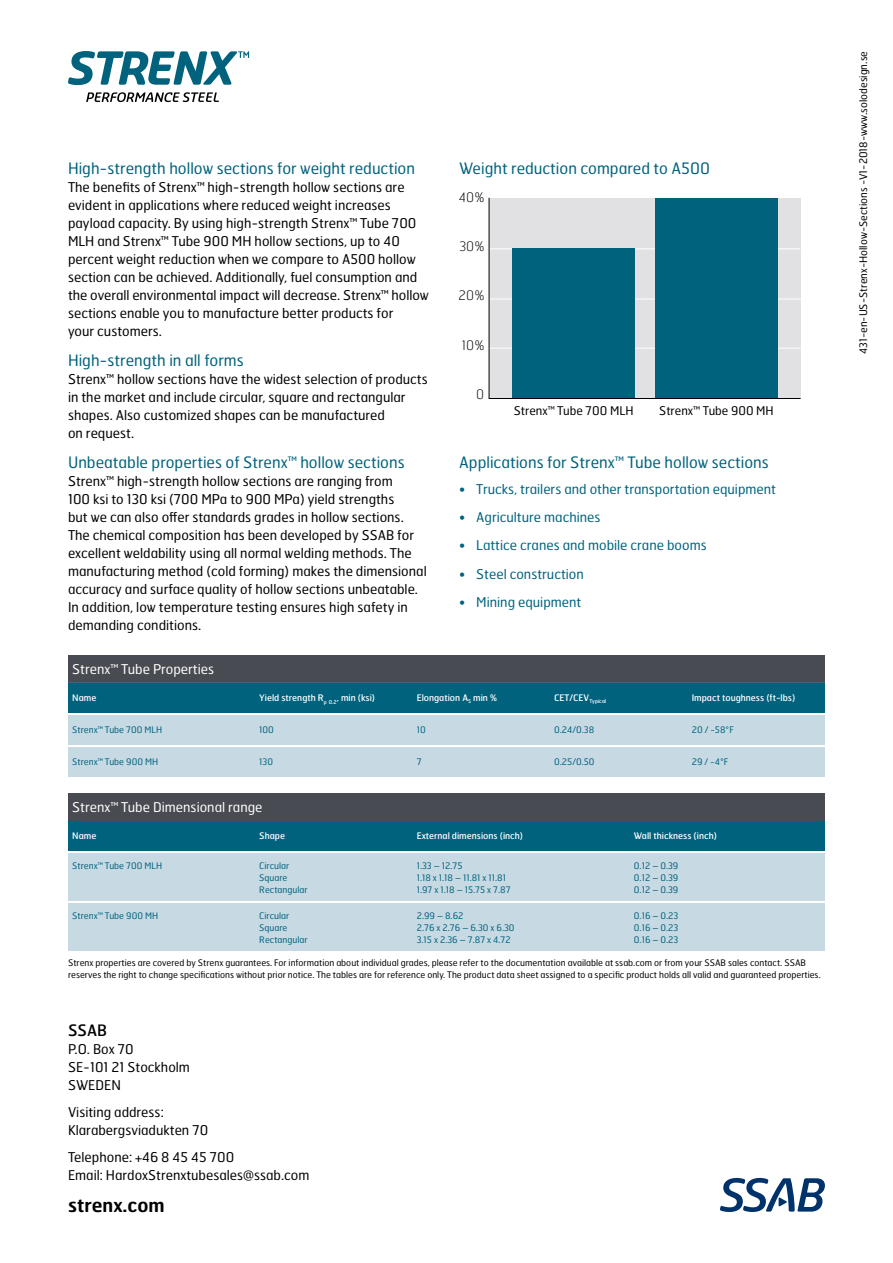
<style>
.page{position:relative;width:893px;height:1263px;background:#fff}
.page>*{position:absolute;margin:0;border:0;box-sizing:border-box;transform-origin:0 0}
.t1{font:600 18.75px "Hermes FB";color:#000}
.S___Body_Title_10_5{font:15.75px "Hermes FB";color:#00627d}
.S___Body_Title_10_5-2{font:15.75px "Hermes FB";color:#000}
.S___Body_Copy_9{font:13.5px/18px "Hermes FB";color:#000}
.S___Bullet_9{font:13.5px "Hermes FB";color:#00627d}
.t2{font:13.5px "Hermes FB";color:#fff}
.t3{font:100 13.05px "Hermes FB";color:#000}
.S___Body_Copy_9-2{font:12px "Hermes FB";color:#000}
.t4{font:10.5px "Hermes FB";color:#000}
.S___Caption{font:9px/12px "Hermes FB";color:#000}
.t5{font:9px/12px "Hermes FB";color:#00627d}
.t6{font:9px "Hermes FB";color:#fff}
</style>
<div class="page">
<svg style="left:720px;top:1178px;width:105px;height:34px"></svg>
<svg style="left:86px;top:92px;width:133px;height:10px"></svg>
<svg style="left:68px;top:51px;width:181px;height:34px"></svg>
<svg style="left:488px;top:197px;width:313px;height:202px;background:#46889c"></svg>
<div style="left:68px;top:821px;width:187px;height:30px;background:#00627d"></div>
<div style="left:68px;top:793px;width:757px;height:28px;background:#494b52"></div>
<div style="left:412px;top:821px;width:218px;height:30px;background:#00627d"></div>
<div style="left:255px;top:821px;width:157px;height:30px;background:#00627d"></div>
<div style="left:255px;top:853px;width:157px;height:48px;background:#c7dae4"></div>
<div style="left:255px;top:903px;width:157px;height:48px;background:#c7dae4"></div>
<div style="left:630px;top:853px;width:195px;height:48px;background:#c7dae4"></div>
<div style="left:630px;top:903px;width:195px;height:48px;background:#c7dae4"></div>
<div style="left:412px;top:853px;width:218px;height:48px;background:#c7dae4"></div>
<div style="left:412px;top:903px;width:218px;height:48px;background:#c7dae4"></div>
<div style="left:68px;top:853px;width:187px;height:48px;background:#c7dae4"></div>
<div style="left:68px;top:903px;width:187px;height:48px;background:#c7dae4"></div>
<div style="left:630px;top:821px;width:195px;height:30px;background:#00627d"></div>
<div style="left:68px;top:682px;width:187px;height:31px;background:#00627d"></div>
<div style="left:68px;top:655px;width:757px;height:27px;background:#494b52"></div>
<div style="left:412px;top:682px;width:138px;height:31px;background:#00627d"></div>
<div style="left:255px;top:682px;width:157px;height:31px;background:#00627d"></div>
<div style="left:255px;top:715px;width:157px;height:30px;background:#c7dae4"></div>
<div style="left:255px;top:747px;width:157px;height:29px;background:#c7dae4"></div>
<div style="left:550px;top:715px;width:137px;height:30px;background:#c7dae4"></div>
<div style="left:550px;top:747px;width:137px;height:29px;background:#c7dae4"></div>
<div style="left:412px;top:715px;width:138px;height:30px;background:#c7dae4"></div>
<div style="left:412px;top:747px;width:138px;height:29px;background:#c7dae4"></div>
<div style="left:687px;top:715px;width:138px;height:30px;background:#c7dae4"></div>
<div style="left:687px;top:747px;width:138px;height:29px;background:#c7dae4"></div>
<div style="left:68px;top:715px;width:187px;height:30px;background:#c7dae4"></div>
<div style="left:68px;top:747px;width:187px;height:29px;background:#c7dae4"></div>
<div style="left:550px;top:682px;width:137px;height:31px;background:#00627d"></div>
<div style="left:687px;top:682px;width:138px;height:31px;background:#00627d"></div>
<p class="S___Body_Title_10_5" style="left:68px;top:158px;width:349px">High-strength hollow sections for weight reduction</p>
<p class="S___Body_Copy_9" style="left:68px;top:177px;width:362px">The benefits of Strenx™ high-strength hollow sections are evident in applications where reduced weight increases payload capacity. By using high-strength Strenx™ Tube 700<br>MLH and Strenx™ Tube 900 MH hollow sections, up to 40 percent weight reduction when we compare to A500 hollow section can be achieved. Additionally, fuel consumption and the overall environmental impact will decrease. Strenx™ hollow sections enable you to manufacture better products for<br>your customers.</p>
<p class="S___Body_Title_10_5" style="left:68px;top:350px;width:177px">High-strength in all forms</p>
<p class="S___Body_Copy_9" style="left:68px;top:369px;width:361px">Strenx™ hollow sections have the widest selection of products in the market and include circular, square and rectangular shapes. Also customized shapes can be manufactured<br>on request.</p>
<p class="S___Body_Title_10_5" style="left:68px;top:452px;width:338px">Unbeatable properties of Strenx™ hollow sections</p>
<p class="S___Body_Copy_9" style="left:68px;top:471px;width:360px">Strenx™ high-strength hollow sections are ranging from<br>100 ksi to 130 ksi (700 MPa to 900 MPa) yield strengths<br>but we can also offer standards grades in hollow sections.<br>The chemical composition has been developed by SSAB for excellent weldability using all normal welding methods. The manufacturing method (cold forming) makes the dimensional accuracy and surface quality of hollow sections unbeatable.<br>In addition, low temperature testing ensures high safety in demanding conditions.</p>
<p class="t2" style="left:72px;top:660px;width:143px">Strenx™ Tube Properties</p>
<p class="S___Body_Title_10_5" style="left:459px;top:158px;width:252px">Weight reduction compared to A500</p>
<p class="t3" style="left:459px;top:189px;width:27px">40%</p>
<p class="t3" style="left:459px;top:238px;width:26px">30%</p>
<p class="t3" style="left:459px;top:287px;width:27px">20%</p>
<p class="t3" style="left:462px;top:337px;width:24px">10%</p>
<p class="t3" style="left:476px;top:386px;width:10px">0</p>
<p class="t3" style="left:513px;top:401px;width:120px">Strenx™ Tube 700 MH</p>
<p class="t3" style="left:658px;top:401px;width:121px">Strenx™ Tube 900 MH</p>
<p class="S___Body_Copy_9-2" style="left:514px;top:403px;width:121px">Strenx™ Tube 700 MLH</p>
<p class="S___Body_Copy_9-2" style="left:659px;top:403px;width:116px">Strenx™ Tube 900 MH</p>
<p class="S___Body_Title_10_5" style="left:459px;top:452px;width:311px">Applications for Strenx™ Tube hollow sections</p>
<p class="S___Bullet_9" style="left:459px;top:480px;width:318px">• Trucks, trailers and other transportation equipment</p>
<p class="S___Bullet_9" style="left:459px;top:509px;width:143px">• Agriculture machines</p>
<p class="S___Bullet_9" style="left:459px;top:537px;width:249px">• Lattice cranes and mobile crane booms</p>
<p class="S___Bullet_9" style="left:459px;top:565px;width:126px">• Steel construction</p>
<p class="S___Bullet_9" style="left:459px;top:593px;width:124px">• Mining equipment</p>
<p class="t6" style="left:72px;top:692px;width:26px">Name</p>
<p class="t5" style="left:72px;top:724px;width:91px">Strenx™ Tube 700 MLH</p>
<p class="t5" style="left:72px;top:756px;width:87px">Strenx™ Tube 900 MH</p>
<p class="t6" style="left:259px;top:692px;width:117px">Yield strength R<sub>p</sub> <sub>0.2</sub>, min (ksi)</p>
<p class="t6" style="left:417px;top:692px;width:82px">Elongation A<sub>5</sub> min %</p>
<p class="t5" style="left:259px;top:724px;width:16px">100</p>
<p class="t5" style="left:259px;top:756px;width:15px">130</p>
<p class="t5" style="left:417px;top:724px;width:11px">10</p>
<p class="t5" style="left:417px;top:756px;width:6px">7</p>
<p class="t6" style="left:554px;top:692px;width:54px">CET/CEV<sub>Typical</sub></p>
<p class="t6" style="left:692px;top:692px;width:105px">Impact toughness (ft-lbs)</p>
<p class="t5" style="left:554px;top:724px;width:42px">0.24/0.38</p>
<p class="t5" style="left:554px;top:756px;width:42px">0.25/0.50</p>
<p class="t5" style="left:692px;top:724px;width:44px">20 / -58°F</p>
<p class="t5" style="left:692px;top:756px;width:38px">29 / -4°F</p>
<p class="t2" style="left:72px;top:799px;width:192px">Strenx™ Tube Dimensional range</p>
<p class="t6" style="left:259px;top:830px;width:27px">Shape</p>
<p class="t6" style="left:417px;top:830px;width:108px">External dimensions (inch)</p>
<p class="t5" style="left:259px;top:859px;width:50px">Circular<br>Square<br>Rectangular</p>
<p class="t5" style="left:259px;top:909px;width:50px">Circular<br>Square<br>Rectangular</p>
<p class="t6" style="left:72px;top:830px;width:26px">Name</p>
<p class="t5" style="left:72px;top:859px;width:91px">Strenx™ Tube 700 MLH</p>
<p class="t5" style="left:417px;top:859px;width:96px">1.33 – 12.75<br>1.18 x 1.18 – 11.81 x 11.81<br>1.97 x 1.18 – 15.75 x 7.87</p>
<p class="t5" style="left:417px;top:909px;width:99px">2.99 – 8.62<br>2.76 x 2.76 – 6.30 x 6.30<br>3.15 x 2.36 – 7.87 x 4.72</p>
<p class="t5" style="left:72px;top:909px;width:87px">Strenx™ Tube 900 MH</p>
<p class="t6" style="left:634px;top:830px;width:85px">Wall thickness (inch)</p>
<p class="t5" style="left:634px;top:859px;width:46px;text-align:justify">0.12 – 0.39<br>0.12 – 0.39<br>0.12 – 0.39</p>
<p class="t5" style="left:634px;top:909px;width:46px;text-align:justify">0.16 – 0.23<br>0.16 – 0.23<br>0.16 – 0.23</p>
<p class="S___Caption" style="left:68px;top:956px;width:754px">Strenx properties are covered by Strenx guarantees. For information about individual grades, please refer to the documentation available at ssab.com or from your SSAB sales contact. SSAB reserves the right to change specifications without prior notice. The tables are for reference only. The product data sheet assigned to a specific product holds all valid and guaranteed properties.</p>
<p class="S___Body_Title_10_5-2" style="left:68px;top:1020px;width:41px">SSAB</p>
<p class="S___Body_Copy_9" style="left:68px;top:1040px;width:123px">P.O. Box 70<br>SE-101 21 Stockholm<br>SWEDEN</p>
<p class="S___Body_Copy_9" style="left:68px;top:1103px;width:142px">Visiting address:<br>Klarabergsviadukten 70</p>
<p class="S___Body_Copy_9" style="left:68px;top:1148px;width:243px">Telephone: +46 8 45 45 700<br>Email: HardoxStrenxtubesales@ssab.com</p>
<p class="t1" style="left:68px;top:1193px;width:98px">strenx.com</p>
<p class="t4" style="left:857px;top:354px;width:305px;rotate:-90deg">431-en-US-Strenx-Hollow-Sections -V1-2018-www.solodesign.se</p>
</div>
